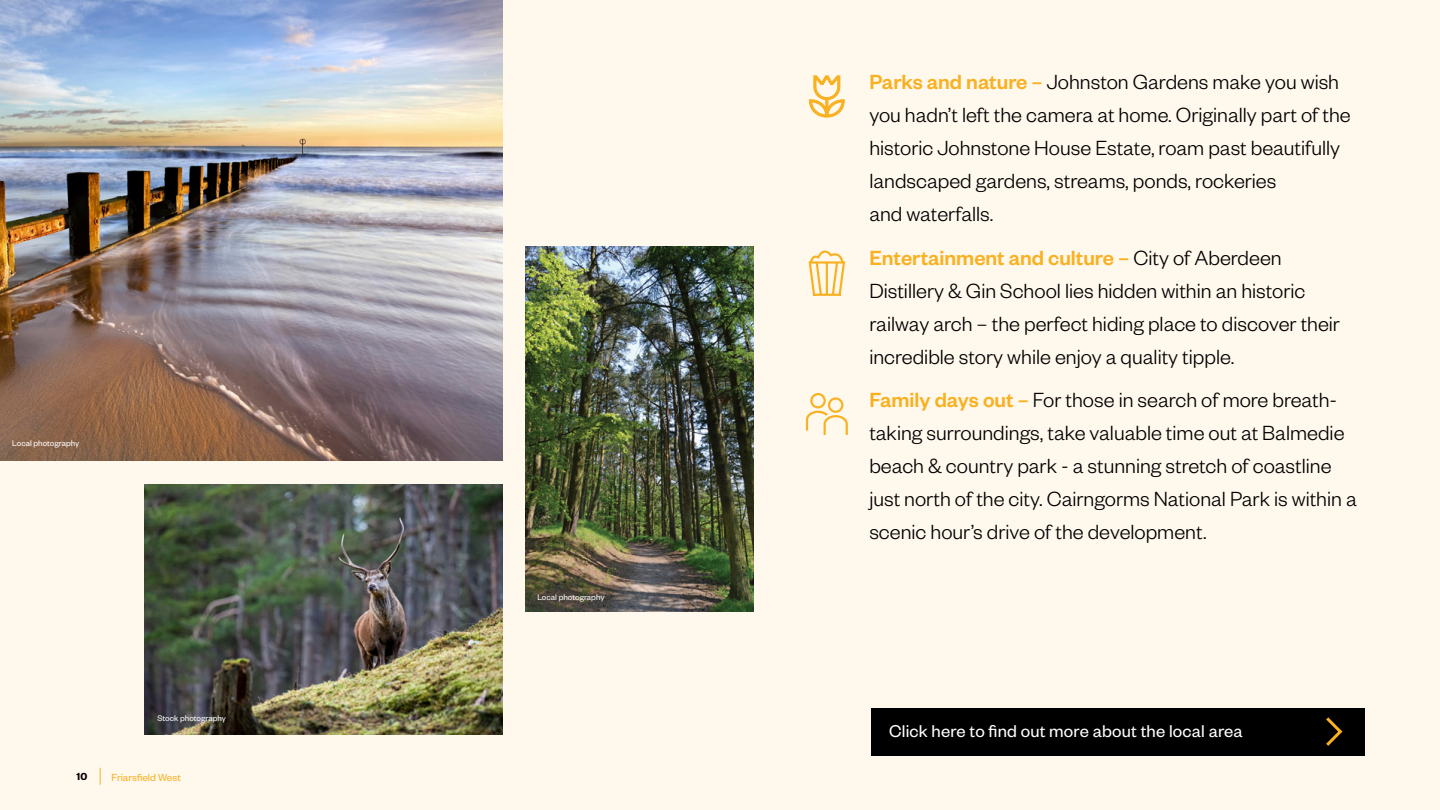
<style>
.page{position:relative;width:1440px;height:810px;background:#fff8ed}
.page>*{position:absolute;margin:0;border:0;box-sizing:border-box;transform-origin:0 0}
.t1{font:300 22.5px/33px "Founders Grotesk";color:#000}
.t2{font:18.75px "Founders Grotesk";letter-spacing:.01em;color:#fff}
.t3{font:11.25px "Founders Grotesk";color:#f9b122}
.t4{font:600 11.25px "Founders Grotesk";color:#000}
.t5{font:9px "Founders Grotesk";color:#fff}
.s1{font-weight:500;color:#f9b122}
</style>
<div class="page">
<svg style="left:100px;top:768px;width:1px;height:17px"></svg>
<div style="left:871px;top:708px;width:494px;height:47px;background:#000"></div>
<img style="left:0;top:0;width:503px;height:461px">
<img style="left:145px;top:484px;width:358px;height:251px">
<img style="left:526px;top:246px;width:228px;height:366px">
<svg style="left:809px;top:75px;width:36px;height:42px"></svg>
<svg style="left:1326px;top:717px;width:17px;height:29px"></svg>
<svg style="left:806px;top:393px;width:42px;height:42px"></svg>
<svg style="left:808px;top:250px;width:38px;height:46px"></svg>
<p class="t5" style="left:12px;top:438px;width:69px">Local photography</p>
<p class="t5" style="left:158px;top:713px;width:70px">Stock photography</p>
<p class="t4" style="left:76px;top:770px;width:12px">10</p>
<p class="t3" style="left:112px;top:770px;width:71px">Friarsfield West</p>
<p class="t5" style="left:537px;top:591px;width:69px">Local photography</p>
<p class="t1" style="left:869px;top:64px;width:483px"><span class="s1">Parks and nature –</span> Johnston Gardens make you wish you hadn’t left the camera at home. Originally part of the historic Johnstone House Estate, roam past beautifully landscaped gardens, streams, ponds, rockeries<br>and waterfalls.</p>
<p class="t1" style="left:869px;top:240px;width:472px"><span class="s1">Entertainment and culture –</span> City of Aberdeen Distillery &amp; Gin School lies hidden within an historic railway arch – the perfect hiding place to discover their incredible story while enjoy a quality tipple.</p>
<p class="t1" style="left:869px;top:382px;width:489px"><span class="s1">Family days out –</span> For those in search of more breath&shy;taking surroundings, take valuable time out at Balmedie beach &amp; country park - a stunning stretch of coastline just north of the city. Cairngorms National Park is within a scenic hour’s drive of the development.</p>
<p class="t2" style="left:889px;top:720px;width:355px">Click here to find out more about the local area</p>
</div>
